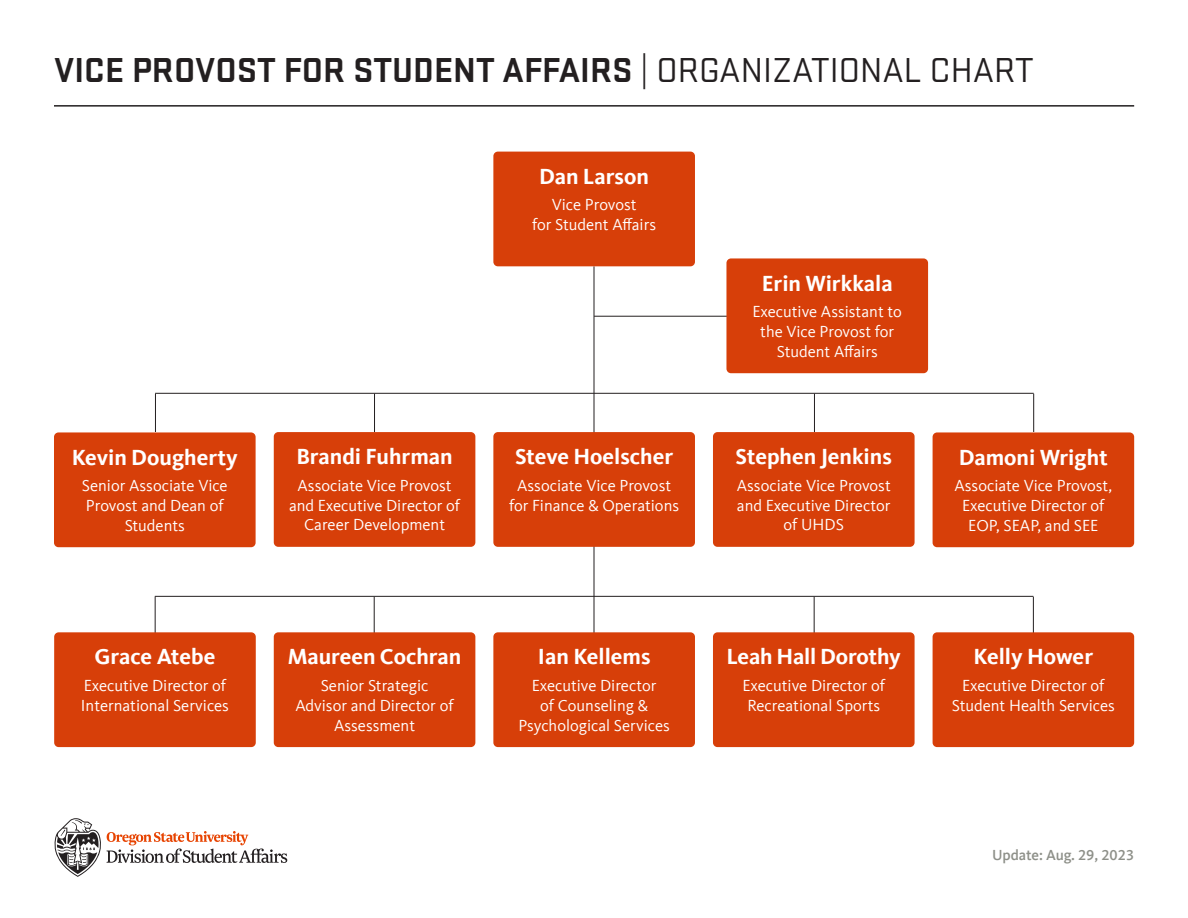
<style>
.page{position:relative;width:1188px;height:918px;background:#fff}
.page>*{position:absolute;margin:0;border:0;box-sizing:border-box;transform-origin:0 0}
.t1{font:700 36px "Stratum 2";color:#231f20}
.ELT_name{font:700 22.5px "Kievit Offc";color:#fff}
.ELT_title{font:16.5px/19.8px "Kievit Offc";color:#fff;text-align:center}
.t2{font:500 15px "Kievit Offc";color:#8e9089}
.s1{font-weight:400}
</style>
<div class="page">
<hr style="left:155px;top:596px;width:878px;height:1px;background:#231f20">
<hr style="left:594px;top:266px;width:1px;height:430px;background:#231f20">
<hr style="left:594px;top:316px;width:233px;height:1px;background:#231f20">
<div style="left:726px;top:258px;width:202px;height:115px;background:#d73f09;border-radius:4px"></div>
<svg style="left:54px;top:818px;width:233px;height:59px"></svg>
<hr style="left:54px;top:105px;width:1080px;height:2px;background:#231f20">
<div style="left:493px;top:632px;width:202px;height:115px;background:#d73f09;border-radius:4px"></div>
<div style="left:54px;top:432px;width:202px;height:115px;background:#d73f09;border-radius:4px"></div>
<div style="left:274px;top:432px;width:201px;height:115px;background:#d73f09;border-radius:4px"></div>
<div style="left:493px;top:432px;width:202px;height:115px;background:#d73f09;border-radius:4px"></div>
<div style="left:713px;top:432px;width:202px;height:115px;background:#d73f09;border-radius:4px"></div>
<div style="left:933px;top:432px;width:201px;height:115px;background:#d73f09;border-radius:4px"></div>
<div style="left:493px;top:152px;width:202px;height:114px;background:#d73f09;border-radius:4px"></div>
<hr style="left:1033px;top:597px;width:1px;height:38px;background:#231f20">
<hr style="left:814px;top:597px;width:1px;height:38px;background:#231f20">
<hr style="left:374px;top:597px;width:1px;height:38px;background:#231f20">
<hr style="left:155px;top:597px;width:1px;height:38px;background:#231f20">
<hr style="left:155px;top:393px;width:879px;height:1px;background:#231f20">
<hr style="left:1033px;top:394px;width:1px;height:38px;background:#231f20">
<hr style="left:814px;top:394px;width:1px;height:38px;background:#231f20">
<hr style="left:374px;top:394px;width:1px;height:38px;background:#231f20">
<hr style="left:155px;top:394px;width:1px;height:38px;background:#231f20">
<div style="left:713px;top:632px;width:202px;height:115px;background:#d73f09;border-radius:4px"></div>
<div style="left:933px;top:632px;width:201px;height:115px;background:#d73f09;border-radius:4px"></div>
<div style="left:54px;top:632px;width:202px;height:115px;background:#d73f09;border-radius:4px"></div>
<div style="left:274px;top:632px;width:201px;height:115px;background:#d73f09;border-radius:4px"></div>
<p class="t1" style="left:54px;top:45px;width:981px">VICE PROVOST FOR STUDENT AFFAIRS <span class="s1">| ORGANIZATIONAL CHART</span></p>
<p class="ELT_name" style="left:72px;top:444px;width:167px">Kevin Dougherty</p>
<p class="ELT_title" style="left:82px;top:476px;width:147px">Senior Associate Vice<br>Provost and Dean of<br>Students</p>
<p class="ELT_name" style="left:95px;top:644px;width:122px">Grace Atebe</p>
<p class="ELT_title" style="left:81px;top:676px;width:150px;text-align:left">Executive Director of<br>International Services</p>
<p class="ELT_name" style="left:539px;top:163px;width:111px">Dan Larson</p>
<p class="ELT_title" style="left:532px;top:195px;width:126px">Vice Provost<br>for Student Affairs</p>
<p class="ELT_name" style="left:296px;top:444px;width:158px">Brandi Fuhrman</p>
<p class="ELT_title" style="left:289px;top:476px;width:173px">Associate Vice Provost and Executive Director of<br>Career Development</p>
<p class="ELT_name" style="left:288px;top:644px;width:175px">Maureen Cochran</p>
<p class="ELT_title" style="left:296px;top:676px;width:160px">Senior Strategic<br>Advisor and Director of<br>Assessment</p>
<p class="ELT_name" style="left:515px;top:444px;width:160px">Steve Hoelscher</p>
<p class="ELT_title" style="left:509px;top:476px;width:171px">Associate Vice Provost for Finance &amp; Operations</p>
<p class="ELT_name" style="left:538px;top:644px;width:114px">Ian Kellems</p>
<p class="ELT_title" style="left:518px;top:676px;width:153px">Executive Director<br>of Counseling &amp;<br>Psychological Services</p>
<p class="ELT_name" style="left:762px;top:270px;width:132px">Erin Wirkkala</p>
<p class="ELT_title" style="left:753px;top:302px;width:151px">Executive Assistant to the Vice Provost for<br>Student Affairs</p>
<p class="ELT_name" style="left:736px;top:444px;width:158px">Stephen Jenkins</p>
<p class="ELT_title" style="left:737px;top:476px;width:155px">Associate Vice Provost and Executive Director of UHDS</p>
<p class="ELT_name" style="left:727px;top:644px;width:176px">Leah Hall Dorothy</p>
<p class="ELT_title" style="left:743px;top:676px;width:144px;text-align:left">Executive Director of<br>Recreational Sports</p>
<p class="ELT_name" style="left:959px;top:444px;width:151px">Damoni Wright</p>
<p class="ELT_title" style="left:954px;top:476px;width:159px">Associate Vice Provost,<br>Executive Director of<br>EOP, SEAP, and SEE</p>
<p class="ELT_name" style="left:974px;top:644px;width:121px">Kelly Hower</p>
<p class="ELT_title" style="left:952px;top:676px;width:165px">Executive Director of<br>Student Health Services</p>
<p class="t2" style="left:992px;top:847px;width:144px">Update: Aug. 29, 2023</p>
</div>
